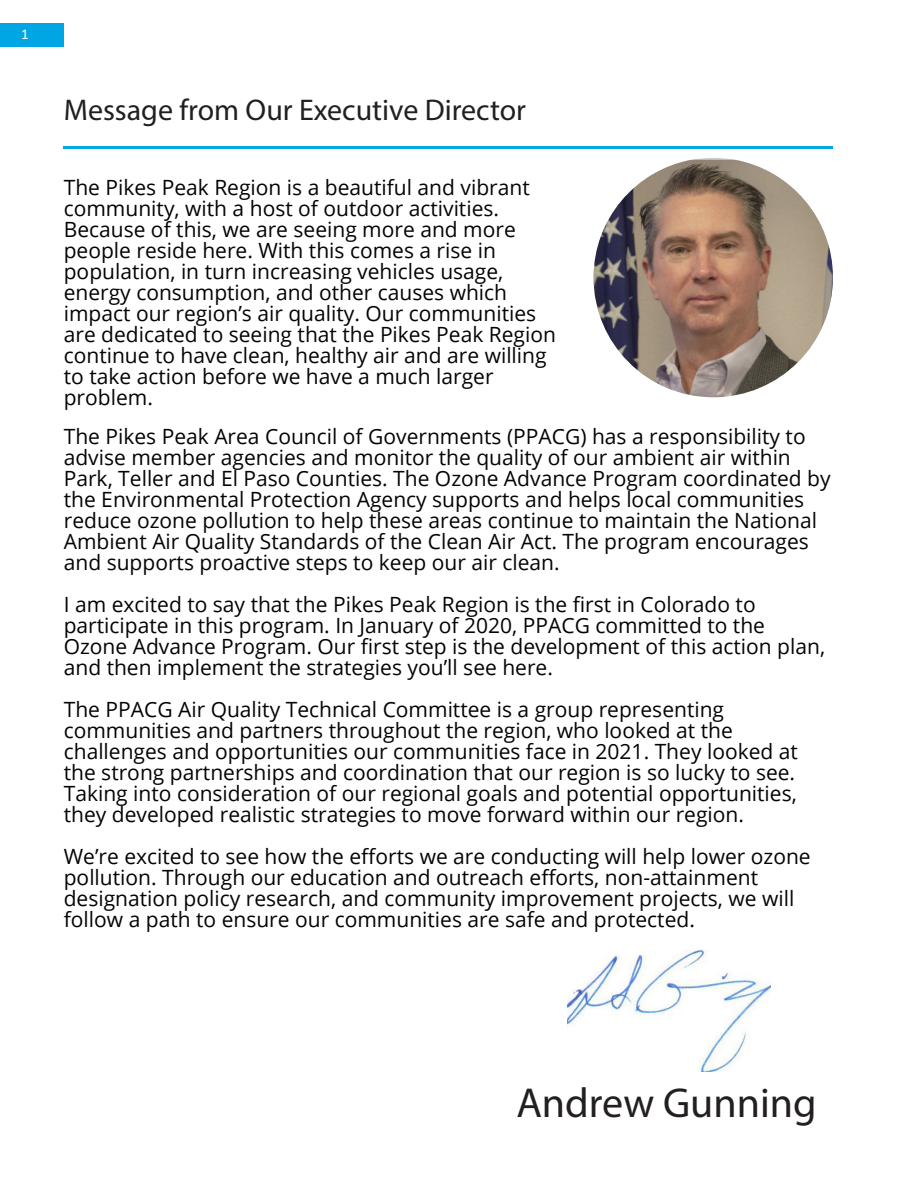
<style>
.page{position:relative;width:918px;height:1188px;background:#fff}
.page>*{position:absolute;margin:0;border:0;box-sizing:border-box;transform-origin:0 0}
.t1{font:42px "Myriad Pro";color:#231f20}
.t2{font:30px "Myriad Pro";color:#231f20}
.t3{font:21px/21px "Open Sans";color:#040503}
.t4{font:15px "Calibri";color:#fff}
</style>
<div class="page">
<img style="left:594px;top:160px;width:239px;height:237px">
<img style="left:567px;top:949px;width:203px;height:123px">
<hr style="left:64px;top:146px;width:769px;height:2px;background:#00a6e4">
<div style="left:0;top:23px;width:64px;height:24px;background:#00a6e4"></div>
<p class="t4" style="left:21px;top:24px;width:9px">1</p>
<p class="t2" style="left:64px;top:91px;width:464px">Message from Our Executive Director</p>
<p class="t3" style="left:64px;top:176px;width:494px">The Pikes Peak Region is a beautiful and vibrant community, with a host of outdoor activities.<br>Because of this, we are seeing more and more people reside here. With this comes a rise in population, in turn increasing vehicles usage, energy consumption, and other causes which impact our region’s air quality. Our communities are dedicated to seeing that the Pikes Peak Region continue to have clean, healthy air and are willing to take action before we have a much larger problem.</p>
<p class="t3" style="left:64px;top:426px;width:769px">The Pikes Peak Area Council of Governments (PPACG) has a responsibility to advise member agencies and monitor the quality of our ambient air within Park, Teller and El Paso Counties. The Ozone Advance Program coordinated by the Environmental Protection Agency supports and helps local communities reduce ozone pollution to help these areas continue to maintain the National Ambient Air Quality Standards of the Clean Air Act. The program encourages and supports proactive steps to keep our air clean.</p>
<p class="t3" style="left:64px;top:594px;width:763px">I am excited to say that the Pikes Peak Region is the first in Colorado to participate in this program. In January of 2020, PPACG committed to the Ozone Advance Program. Our first step is the development of this action plan, and then implement the strategies you’ll see here.</p>
<p class="t3" style="left:64px;top:699px;width:736px">The PPACG Air Quality Technical Committee is a group representing communities and partners throughout the region, who looked at the challenges and opportunities our communities face in 2021. They looked at the strong partnerships and coordination that our region is so lucky to see.<br>Taking into consideration of our regional goals and potential opportunities, they developed realistic strategies to move forward within our region.</p>
<p class="t3" style="left:64px;top:846px;width:748px">We’re excited to see how the efforts we are conducting will help lower ozone pollution. Through our education and outreach efforts, non-attainment designation policy research, and community improvement projects, we will follow a path to ensure our communities are safe and protected.</p>
<p class="t1" style="left:516px;top:1077px;width:302px">Andrew Gunning</p>
</div>
